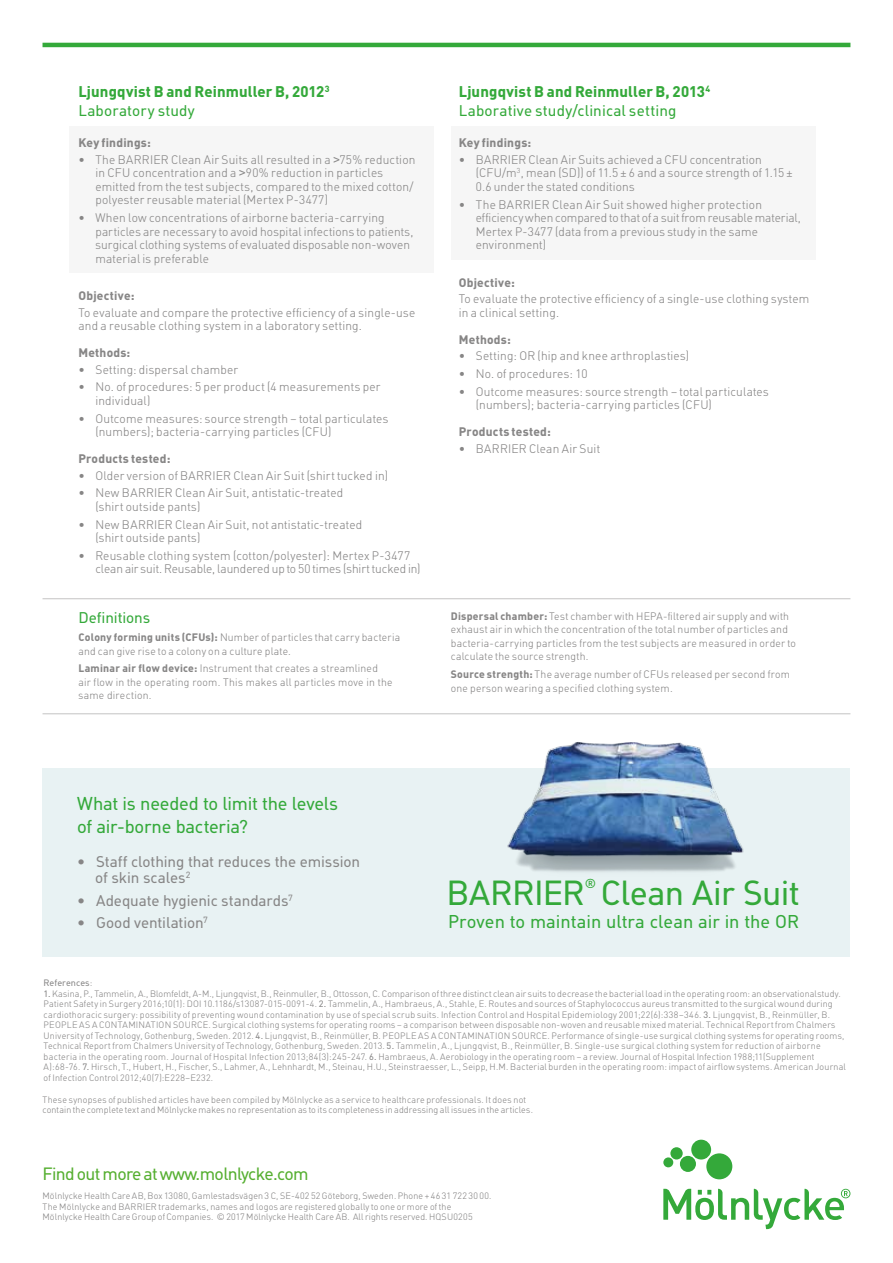
<style>
.page{position:relative;width:893px;height:1263px;background:#fff}
.page>*{position:absolute;margin:0;border:0;box-sizing:border-box;transform-origin:0 0}
.t1{font:33.6px "MHC Din";letter-spacing:-.02em;color:#34a93a}
.t2{font:18px/22.5px "MHC Din";letter-spacing:-.005em;color:#34a93a}
.t3{font:17.25px "MHC Din";letter-spacing:-.035em;color:#56af31}
.t4{font:15px/16.5px "MHC Din";letter-spacing:-.005em;color:#878686}
.t5{font:700 15px "MHC Din";letter-spacing:.01em;color:#34a93a}
.t6{font:15px "MHC Din";letter-spacing:.01em;color:#34a93a}
.t7{font:12.6px "MHC Din";color:#34a93a}
.t8{font:300 12px/13.5px "MHC Din";letter-spacing:.02em;color:#878686}
.t9{font:700 12px "MHC Din";letter-spacing:.025em;color:#878686}
.t10{font:300 10.5px/13.5px "MHC Din";letter-spacing:.025em;color:#878686}
.t11{font:300 9px/10.5px "MHC Din";letter-spacing:.025em;color:#878686}
.t12{font:9px "MHC Din";letter-spacing:.005em;color:#878686}
.s1{font-family:"Arial";font-weight:400}
.s2{font-weight:700}
.s3{font-weight:700;color:#878787}
.s4{font-weight:300}
.s5{font-weight:400}
.s6{color:#878787}
</style>
<div class="page">
<div style="left:451px;top:127px;width:364px;height:133px;background:#f6f6f6"></div>
<div style="left:69px;top:127px;width:365px;height:146px;background:#f6f6f6"></div>
<div style="left:43px;top:768px;width:807px;height:189px;background:#e8f2f3"></div>
<hr style="left:43px;top:43px;width:807px;height:4px;background:#34a93a">
<hr style="left:43px;top:713px;width:807px;height:1px;background:#878686">
<hr style="left:43px;top:598px;width:807px;height:1px;background:#878686">
<img style="left:507px;top:742px;width:237px;height:130px">
<svg style="left:663px;top:1189px;width:187px;height:40px"></svg>
<svg style="left:663px;top:1140px;width:69px;height:39px"></svg>
<h5 class="t5" style="left:78px;top:82px;width:253px">Ljungqvist B and Reinmuller B, 2012<sup>3</sup></h5>
<h5 class="t5" style="left:459px;top:82px;width:253px">Ljungqvist B and Reinmuller B, 2013<sup>4</sup></h5>
<p class="t6" style="left:78px;top:101px;width:118px">Laboratory study</p>
<p class="t6" style="left:459px;top:101px;width:219px">Laborative study/clinical setting</p>
<h6 class="t9" style="left:78px;top:136px;width:74px">Key findings:</h6>
<p class="t8" style="left:95px;top:153px;width:322px;text-indent:-17px">• The BARRIER Clean Air Suits all resulted in a <span class="s1">&gt;</span>75% reduction in CFU concentration and a <span class="s1">&gt;</span>90% reduction in particles emitted from the test subjects, compared to the mixed cotton/ polyester reusable material (Mertex P-3477)</p>
<p class="t8" style="left:95px;top:211px;width:319px;text-indent:-17px">• When low concentrations of airborne bacteria-carrying particles are necessary to avoid hospital infections to patients, surgical clothing systems of evaluated disposable non-woven material is preferable</p>
<h6 class="t9" style="left:78px;top:288px;width:58px">Objective:</h6>
<p class="t8" style="left:78px;top:305px;width:338px">To evaluate and compare the protective effciency of a single-use and a reusable clothing system in a laboratory setting.</p>
<h6 class="t9" style="left:78px;top:345px;width:53px">Methods:</h6>
<p class="t8" style="left:78px;top:362px;width:161px">• Setting: dispersal chamber</p>
<p class="t8" style="left:95px;top:380px;width:287px;text-indent:-17px">• No. of procedures: 5 per product (4 measurements per individual)</p>
<p class="t8" style="left:95px;top:411px;width:294px;text-indent:-17px">• Outcome measures: source strength – total particulates (numbers); bacteria-carrying particles (CFU)</p>
<h6 class="t9" style="left:78px;top:451px;width:93px">Products tested:</h6>
<p class="t8" style="left:78px;top:468px;width:311px">• Older version of BARRIER Clean Air Suit (shirt tucked in)</p>
<p class="t8" style="left:95px;top:486px;width:249px;text-indent:-17px">• New BARRIER Clean Air Suit, antistatic-treated (shirt outside pants)</p>
<p class="t8" style="left:95px;top:517px;width:268px;text-indent:-17px">• New BARRIER Clean Air Suit, not antistatic-treated (shirt outside pants)</p>
<p class="t8" style="left:95px;top:549px;width:327px;text-indent:-17px">• Reusable clothing system (cotton/polyester): Mertex P-3477 clean air suit. Reusable, laundered up to 50 times (shirt tucked in)</p>
<p class="t6" style="left:78px;top:609px;width:74px">Defnitions</p>
<p class="t10" style="left:78px;top:630px;width:323px"><span class="s2">Colony forming units (CFU</span><span class="s3">s</span><span class="s2">):</span> Number of particles that carry bacteria</p>
<p class="t10" style="left:78px;top:642px;width:301px;line-height:17.7px">and can give rise to a colony on a culture plate.<br><span class="s2">Laminar air flow device:</span> Instrument that creates a streamlined</p>
<p class="t10" style="left:78px;top:675px;width:316px">air flow in the operating room. This makes all particles move in the same direction.</p>
<h6 class="t9" style="left:459px;top:136px;width:74px">Key findings:</h6>
<p class="t8" style="left:476px;top:153px;width:318px;text-indent:-17px">• BARRIER Clean Air Suits achieved a CFU concentration (CFU/m<sup>3</sup>, mean (SD)) of 11.5 ± 6 and a source strength of 1.15 ±</p>
<p class="t8" style="left:476px;top:180px;width:160px">0.6 under the stated conditions</p>
<p class="t8" style="left:476px;top:197px;width:327px;text-indent:-17px">• The BARRIER Clean Air Suit showed higher protection effciency when compared to that of a suit from reusable material, Mertex P-3477 (data from a previous study in the same environment)</p>
<h6 class="t9" style="left:459px;top:275px;width:58px">Objective:</h6>
<p class="t8" style="left:459px;top:292px;width:352px">To evaluate the protective effciency of a single-use clothing system in a clinical setting.</p>
<h6 class="t9" style="left:459px;top:332px;width:53px">Methods:</h6>
<p class="t8" style="left:459px;top:349px;width:232px">• Setting: OR (hip and knee arthroplasties)</p>
<p class="t8" style="left:459px;top:367px;width:130px">• No. of procedures: 10</p>
<p class="t8" style="left:476px;top:384px;width:294px;text-indent:-17px">• Outcome measures: source strength – total particulates (numbers); bacteria-carrying particles (CFU)</p>
<h6 class="t9" style="left:459px;top:424px;width:93px">Products tested:</h6>
<p class="t8" style="left:459px;top:441px;width:143px">• BARRIER Clean Air Suit</p>
<p class="t10" style="left:451px;top:609px;width:347px"><span class="s2">Dispersal chamber:</span> Test chamber with HEPA-fltered air supply and with exhaust air in which the concentration of the total number of particles and bacteria-carrying particles from the test subjects are measured in order to calculate the source strength.</p>
<p class="t10" style="left:451px;top:667px;width:341px"><span class="s2">Source strength:</span> The average number of CFUs released per second from one person wearing a specifed clothing system.</p>
<h4 class="t2" style="left:77px;top:792px;width:263px">What is needed to limit the levels of air-borne bacteria?</h4>
<p class="t4" style="left:95px;top:853px;width:266px;text-indent:-18px">• Staff clothing that reduces the emission of skin scales<sup>2</sup></p>
<p class="t4" style="left:77px;top:892px;width:217px">• Adequate hygienic standards<sup>7</sup></p>
<p class="t4" style="left:77px;top:914px;width:132px">• Good ventilation<sup>7</sup></p>
<p class="t2" style="left:448px;top:910px;width:352px">Proven to maintain ultra clean air in the OR</p>
<p class="t1" style="left:446px;top:872px;width:140px">BARRIER</p>
<p class="t7" style="left:585px;top:876px;width:13px">®</p>
<p class="t1" style="left:601px;top:872px;width:200px">Clean Air Suit</p>
<p class="t12" style="left:44px;top:977px;width:50px">References<span class="s4">:</span></p>
<p class="t11" style="left:44px;top:988px;width:804px"><span class="s5">1.</span> Kasina, P., Tammelin, A., Blomfeldt, A-M., Ljungqvist, B., Reinmuller, B., Ottosson, C. Comparison of three distinct clean air suits to decrease the bacterial load in the operating room: an observationalstudy.<br>Patient Safety in Surgery 2016;10(1): DOI 10.1186/s13087-015-0091-4. <span class="s5">2.</span> Tammelin, A., Hambraeus, A., Stahle, E. Routes and sources of Staphylococcus aureus transmitted to the surgical wound during cardiothoracic surgery: possibility of preventing wound contamination by use of special scrub suits. Infection Control and Hospital Epidemiology 2001;22(6):338–346. <span class="s5">3.</span> Ljungqvist, B., Reinmüller, B.<br>PEOPLE AS A CONTAMINATION SOURCE. Surgical clothing systems for operating rooms – a comparison between disposable non-woven and reusable mixed material. Technical Report from Chalmers University of Technology, Gothenburg, Sweden. 2012. <span class="s5">4.</span> Ljungqvist, B., Reinmüller, B. PEOPLE AS A CONTAMINATION SOURCE. Performance of single-use surgical clothing systems for operating rooms, Technical Report from Chalmers University of Technology, Gothenburg, Sweden. 2013. <span class="s5">5.</span> Tammelin, A., Ljungqvist, B., Reinmüller, B. Single-use surgical clothing system for reduction of airborne bacteria in the operating room. Journal of Hospital Infection 2013;84(3):245-247. <span class="s5">6.</span> Hambraeus, A. Aerobiology in the operating room – a review. Journal of Hospital Infection 1988;11(Supplement A):68-76. <span class="s5">7.</span> Hirsch, T., Hubert, H., Fischer, S., Lahmer, A., Lehnhardt, M., Steinau, H.U., Steinstraesser, L., Seipp, H.M. Bacterial burden in the operating room: impact of airflow systems. American Journal of Infection Control 2012;40(7):E228–E232.</p>
<p class="t11" style="left:43px;top:1094px;width:492px">These synopses of published articles have been compiled by Mölnlycke as a service to healthcare professionals. It does not contain the complete text and Mölnlycke makes no representation as to its completeness in addressing all issues in the articles.</p>
<h4 class="t3" style="left:43px;top:1163px;width:268px">Find out more at www.molnlycke.com</h4>
<p class="t11" style="left:43px;top:1191px;width:450px">Mölnlycke Health Care AB, Box 13080, Gamlestadsvägen 3 C, SE-402 52 Göteborg, Sweden. Phone + 46 31 722 30 00.<br>The Mölnlycke and BARRIER trademarks, names and logos are registered globally to one or more of the<br>Mölnlycke Health Care Group of Companies. © 2017 Mölnlycke Health Care AB. All rights reserved. <span class="s6">HQSU0205</span></p>
</div>
